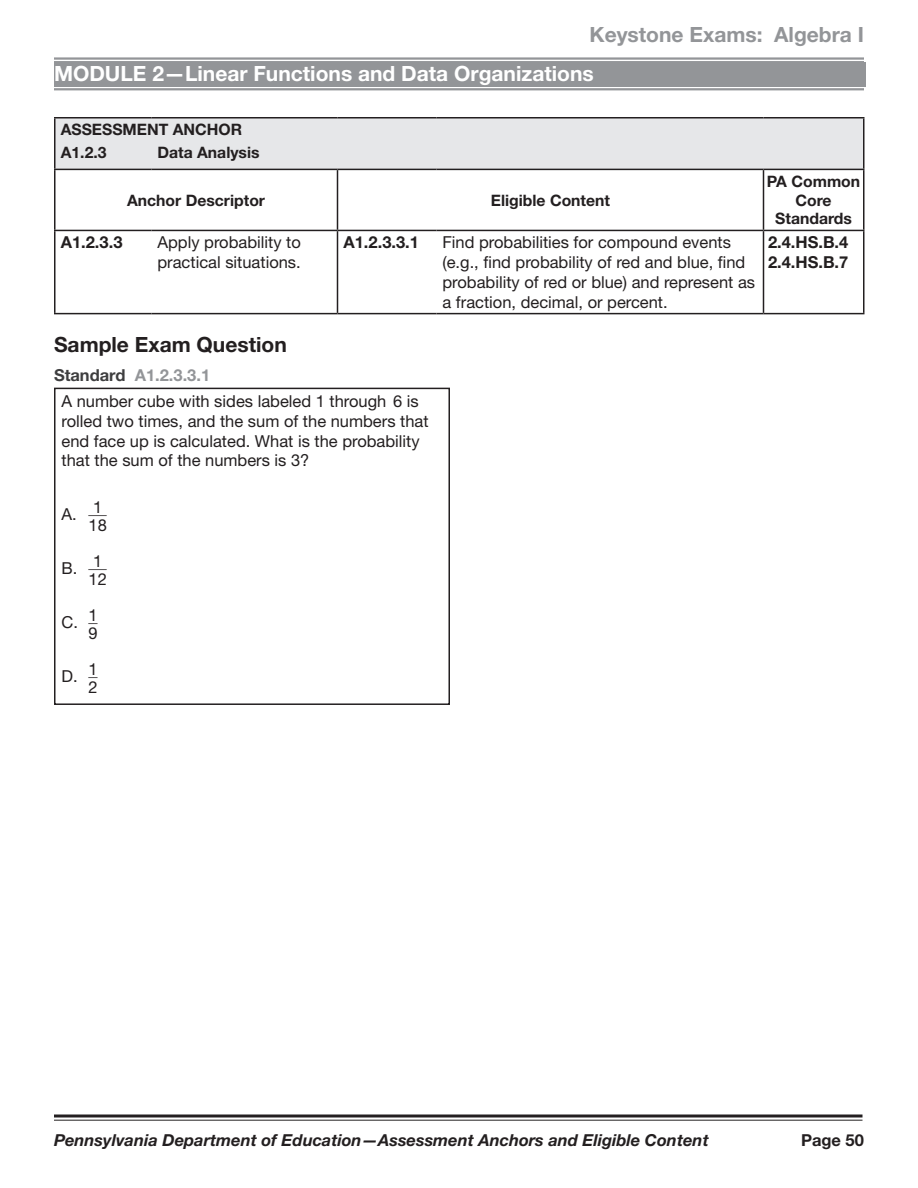
<style>
.page{position:relative;width:918px;height:1188px;background:#fff}
.page>*{position:absolute;margin:0;border:0;box-sizing:border-box;transform-origin:0 0}
.t1{font:700 21px "Helvetica Neue LT Std";color:#fff}
.t2{font:700 21px "Helvetica Neue LT Std";color:#939598}
.t3{font:700 21px "Helvetica Neue LT Std";color:#231f20}
.t4{font:16.5px/19.8px "Helvetica Neue LT Std";color:#231f20}
.t5{font:italic 700 16.5px "Helvetica Neue LT Std";color:#231f20}
.t6{font:700 16.5px/19.8px "Helvetica Neue LT Std";color:#231f20}
.t7{font:700 15.75px/18.9px "Helvetica Neue LT Std";color:#231f20}
.s1{font-weight:700;color:#3e3e3f}
.s2{font-weight:700;color:#939598}
</style>
<div class="page">
<svg style="left:54px;top:1114px;width:808px;height:4px;background:#595657"></svg>
<hr style="left:54px;top:1120px;width:808px;height:1px;background:#231f20">
<div style="left:54px;top:62px;width:811px;height:25px;background:#939598"></div>
<hr style="left:54px;top:57px;width:810px;height:3px;background:#939598">
<hr style="left:54px;top:61px;width:810px;height:1px;background:#939598">
<hr style="left:54px;top:88px;width:810px;height:2px;background:#939598">
<hr style="left:54px;top:169px;width:98px;height:1px;background:#231f20">
<hr style="left:152px;top:169px;width:186px;height:1px;background:#231f20">
<hr style="left:338px;top:169px;width:98px;height:1px;background:#231f20">
<hr style="left:337px;top:170px;width:1px;height:60px;background:#231f20">
<hr style="left:436px;top:169px;width:328px;height:1px;background:#231f20">
<hr style="left:764px;top:169px;width:100px;height:1px;background:#231f20">
<hr style="left:763px;top:170px;width:1px;height:60px;background:#231f20">
<hr style="left:54px;top:230px;width:98px;height:1px;background:#231f20">
<hr style="left:152px;top:230px;width:186px;height:1px;background:#231f20">
<hr style="left:338px;top:230px;width:98px;height:1px;background:#231f20">
<hr style="left:337px;top:231px;width:1px;height:82px;background:#231f20">
<hr style="left:436px;top:230px;width:328px;height:1px;background:#231f20">
<hr style="left:764px;top:230px;width:100px;height:1px;background:#231f20">
<hr style="left:763px;top:231px;width:1px;height:82px;background:#231f20">
<hr style="left:54px;top:313px;width:98px;height:1px;background:#231f20">
<hr style="left:152px;top:313px;width:186px;height:1px;background:#231f20">
<hr style="left:338px;top:313px;width:98px;height:1px;background:#231f20">
<hr style="left:436px;top:313px;width:328px;height:1px;background:#231f20">
<hr style="left:764px;top:313px;width:100px;height:1px;background:#231f20">
<hr style="left:54px;top:117px;width:98px;height:1px;background:#231f20">
<hr style="left:54px;top:118px;width:2px;height:23px;background:#231f20">
<hr style="left:152px;top:117px;width:186px;height:1px;background:#231f20">
<hr style="left:338px;top:117px;width:98px;height:1px;background:#231f20">
<hr style="left:436px;top:117px;width:328px;height:1px;background:#231f20">
<hr style="left:764px;top:117px;width:100px;height:1px;background:#231f20">
<hr style="left:54px;top:141px;width:2px;height:28px;background:#231f20">
<div style="left:55px;top:118px;width:809px;height:51px;background:#e6e7e9"></div>
<hr style="left:54px;top:170px;width:2px;height:60px;background:#231f20">
<hr style="left:54px;top:231px;width:2px;height:82px;background:#231f20">
<hr style="left:863px;top:170px;width:1px;height:60px;background:#231f20">
<hr style="left:863px;top:231px;width:1px;height:82px;background:#231f20">
<div style="left:54px;top:388px;width:396px;height:317px;border:2px solid #231f20"></div>
<p class="t2" style="left:590px;top:22px;width:276px">Keystone Exams: Algebra I</p>
<p class="t1" style="left:54px;top:61px;width:541px">MODULE 2—Linear Functions and Data Organizations</p>
<p class="t7" style="left:61px;top:117px;width:183px;line-height:23.2px">ASSESSMENT ANCHOR<br>A1.2.3</p>
<p class="t7" style="left:158px;top:143px;width:104px">Data Analysis</p>
<p class="t7" style="left:127px;top:190px;width:139px">Anchor Descriptor</p>
<p class="t7" style="left:491px;top:190px;width:121px">Eligible Content</p>
<p class="t7" style="left:767px;top:171px;width:95px;text-align:center">PA Common<br>Core<br>Standards</p>
<p class="t6" style="left:61px;top:232px;width:63px">A1.2.3.3</p>
<p class="t4" style="left:158px;top:232px;width:145px">Apply probability to practical situations.</p>
<p class="t6" style="left:344px;top:232px;width:77px">A1.2.3.3.1</p>
<p class="t4" style="left:443px;top:232px;width:314px">Find probabilities for compound events (e.g., find probability of red and blue, find probability of red or blue) and represent as a fraction, decimal, or percent.</p>
<p class="t6" style="left:768px;top:232px;width:82px">2.4.HS.B.4<br>2.4.HS.B.7</p>
<p class="t3" style="left:54px;top:331px;width:234px">Sample Exam Question</p>
<p class="t4" style="left:62px;top:363px;width:359px;line-height:25.5px;text-indent:-8px"><span class="s1">Standard</span> <span class="s2">A1.2.3.3.1<br></span>A number cube with sides labeled 1 through 6 is</p>
<p class="t4" style="left:62px;top:411px;width:369px">rolled two times, and the sum of the numbers that end face up is calculated. What is the probability that the sum of the numbers is 3?</p>
<p class="t4" style="left:62px;top:504px;width:17px">A.</p>
<p class="t4" style="left:88px;top:498px;width:20px;line-height:18px">1<br>18</p>
<p class="t4" style="left:62px;top:558px;width:17px">B.</p>
<p class="t4" style="left:88px;top:552px;width:20px;line-height:18px">1<br>12</p>
<p class="t4" style="left:62px;top:612px;width:18px">C.</p>
<p class="t4" style="left:88px;top:606px;width:11px;line-height:18px">1<br>9</p>
<p class="t4" style="left:62px;top:666px;width:18px">D.</p>
<p class="t4" style="left:88px;top:660px;width:11px;line-height:18px">1<br>2</p>
<p class="t5" style="left:54px;top:1130px;width:656px">Pennsylvania Department of Education—Assessment Anchors and Eligible Content</p>
<p class="t6" style="left:801px;top:1130px;width:64px">Page 50</p>
</div>
